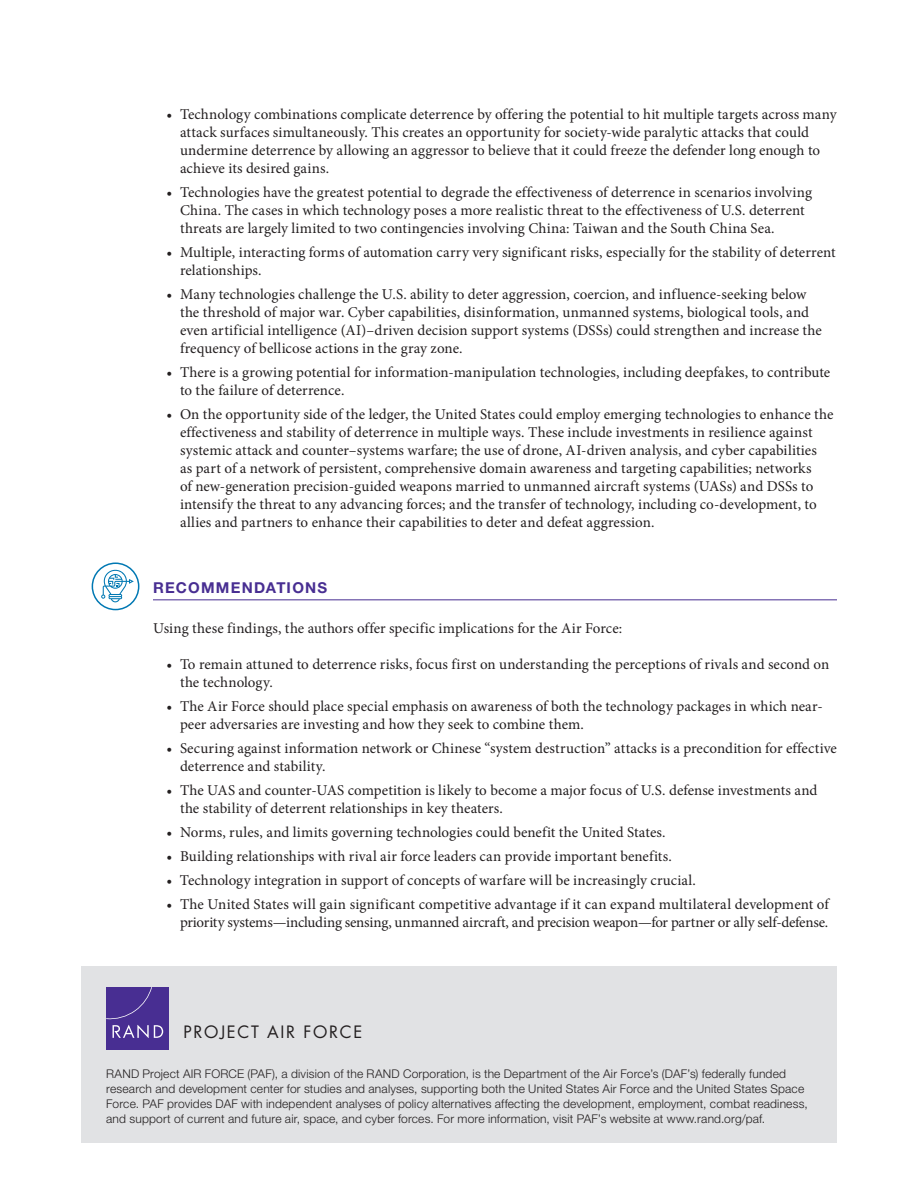
<style>
.page{position:relative;width:918px;height:1188px;background:#fff}
.page>*{position:absolute;margin:0;border:0;box-sizing:border-box;transform-origin:0 0}
.t1{font:16.65px "Futura Std";letter-spacing:.1em;color:#231f20}
.t2{font:15px/18px "Minion Pro";color:#231f20}
.t3{font:700 15px "Helvetica Neue LT Std";letter-spacing:.085em;color:#482e92}
.t4{font:300 12px/15px "Helvetica Neue LT Std";letter-spacing:.015em;color:#231f20}
</style>
<div class="page">
<div style="left:81px;top:967px;width:756px;height:176px;background:#e1e2e4"></div>
<div style="left:106px;top:987px;width:63px;height:63px;background:#482e92"></div>
<svg style="left:106px;top:987px;width:57px;height:51px"></svg>
<hr style="left:153px;top:600px;width:684px;height:1px;background:#482e92">
<div style="left:92px;top:562px;width:47px;height:48px;border:2px solid #0078b3;border-radius:50%"></div>
<svg style="left:101px;top:570px;width:33px;height:32px"></svg>
<p class="t2" style="left:180px;top:106px;width:658px;text-indent:-14px">• Technology combinations complicate deterrence by offering the potential to hit multiple targets across many attack surfaces simultaneously. This creates an opportunity for society-wide paralytic attacks that could undermine deterrence by allowing an aggressor to believe that it could freeze the defender long enough to achieve its desired gains.</p>
<p class="t2" style="left:180px;top:184px;width:634px;text-indent:-14px">• Technologies have the greatest potential to degrade the effectiveness of deterrence in scenarios involving<br>China. The cases in which technology poses a more realistic threat to the effectiveness of U.S. deterrent threats are largely limited to two contingencies involving China: Taiwan and the South China Sea.</p>
<p class="t2" style="left:180px;top:244px;width:657px;text-indent:-14px">• Multiple, interacting forms of automation carry very significant risks, especially for the stability of deterrent relationships.</p>
<p class="t2" style="left:180px;top:286px;width:643px;text-indent:-14px">• Many technologies challenge the U.S. ability to deter aggression, coercion, and influence-seeking below the threshold of major war. Cyber capabilities, disinformation, unmanned systems, biological tools, and even artificial intelligence (AI)–driven decision support systems (DSSs) could strengthen and increase the frequency of bellicose actions in the gray zone.</p>
<p class="t2" style="left:180px;top:364px;width:652px;text-indent:-14px">• There is a growing potential for information-manipulation technologies, including deepfakes, to contribute to the failure of deterrence.</p>
<p class="t2" style="left:180px;top:406px;width:655px;text-indent:-14px">• On the opportunity side of the ledger, the United States could employ emerging technologies to enhance the effectiveness and stability of deterrence in multiple ways. These include investments in resilience against systemic attack and counter–systems warfare; the use of drone, AI-driven analysis, and cyber capabilities<br>as part of a network of persistent, comprehensive domain awareness and targeting capabilities; networks<br>of new-generation precision-guided weapons married to unmanned aircraft systems (UASs) and DSSs to intensify the threat to any advancing forces; and the transfer of technology, including co-development, to allies and partners to enhance their capabilities to deter and defeat aggression.</p>
<p class="t3" style="left:153px;top:582px;width:176px">RECOMMENDATIONS</p>
<p class="t2" style="left:153px;top:620px;width:471px">Using these findings, the authors offer specific implications for the Air Force:</p>
<p class="t2" style="left:180px;top:656px;width:651px;text-indent:-14px">• To remain attuned to deterrence risks, focus first on understanding the perceptions of rivals and second on the technology.</p>
<p class="t2" style="left:180px;top:698px;width:644px;text-indent:-14px">• The Air Force should place special emphasis on awareness of both the technology packages in which near&shy;peer adversaries are investing and how they seek to combine them.</p>
<p class="t2" style="left:180px;top:740px;width:658px;text-indent:-14px">• Securing against information network or Chinese “system destruction” attacks is a precondition for effective deterrence and stability.</p>
<p class="t2" style="left:180px;top:782px;width:639px;text-indent:-14px">• The UAS and counter-UAS competition is likely to become a major focus of U.S. defense investments and the stability of deterrent relationships in key theaters.</p>
<p class="t2" style="left:166px;top:824px;width:501px">• Norms, rules, and limits governing technologies could benefit the United States.</p>
<p class="t2" style="left:166px;top:848px;width:507px">• Building relationships with rival air force leaders can provide important benefits.</p>
<p class="t2" style="left:166px;top:872px;width:531px">• Technology integration in support of concepts of warfare will be increasingly crucial.</p>
<p class="t2" style="left:166px;top:896px;width:664px;text-align:right">• The United States will gain significant competitive advantage if it can expand multilateral development of priority systems—including sensing, unmanned aircraft, and precision weapon—for partner or ally self-defense.</p>
<p class="t1" style="left:183px;top:1022px;width:180px">PROJECT AIR FORCE</p>
<p class="t4" style="left:106px;top:1068px;width:703px">RAND Project AIR FORCE (PAF), a division of the RAND Corporation, is the Department of the Air Force’s (DAF’s) federally funded research and development center for studies and analyses, supporting both the United States Air Force and the United States Space Force. PAF provides DAF with independent analyses of policy alternatives affecting the development, employment, combat readiness, and support of current and future air, space, and cyber forces. For more information, visit PAF’s website at www.rand.org/paf.</p>
</div>
